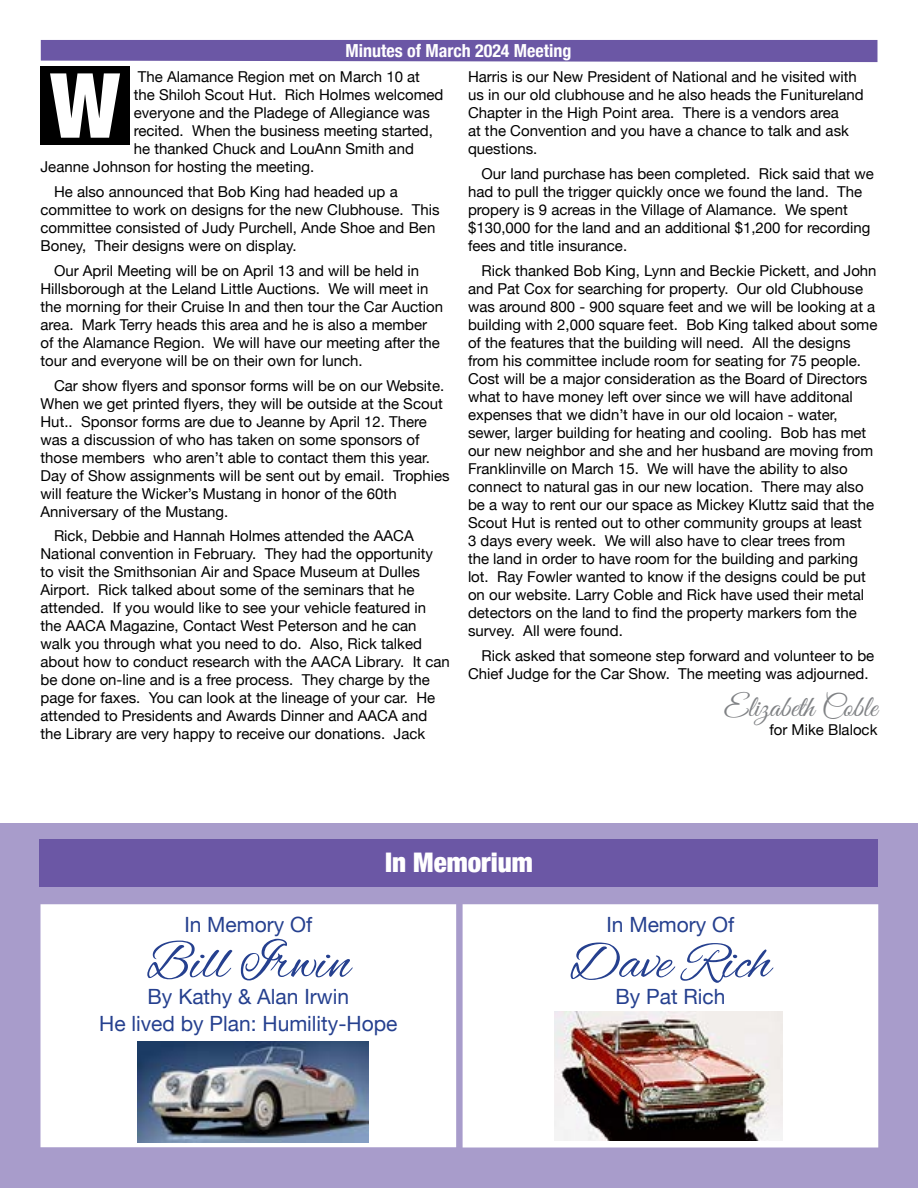
<style>
.page{position:relative;width:918px;height:1188px;background:#fff}
.page>*{position:absolute;margin:0;border:0;box-sizing:border-box;transform-origin:0 0}
.t1{font:900 condensed 90px "Helvetica Neue";color:#fff}
.t2{font:54px "Alex Brush";color:#25408f}
.t3{font:30px "Great Vibes";color:#808285}
.t4{font:900 condensed 27px "Helvetica Neue";color:#fff}
.t5{font:21px/27px "Helvetica Neue";color:#25408f;text-align:center}
.t6{font:700 condensed 18px "Helvetica Neue";color:#fff}
.t7{font:15px/18px "Helvetica Neue";color:#000}
</style>
<div class="page">
<div style="left:0;top:824px;width:918px;height:364px;background:#a89ccb"></div>
<div style="left:39px;top:840px;width:839px;height:47px;background:#6b57a5"></div>
<div style="left:41px;top:40px;width:837px;height:22px;background:#6b57a5"></div>
<div style="left:40px;top:66px;width:90px;height:79px;background:#000"></div>
<div style="left:463px;top:905px;width:415px;height:242px;background:#fff"></div>
<div style="left:463px;top:904px;width:415px;height:244px;border:2px solid #fff"></div>
<div style="left:41px;top:905px;width:414px;height:242px;background:#fff"></div>
<div style="left:40px;top:904px;width:416px;height:243px;border:2px solid #fff"></div>
<img style="left:137px;top:1041px;width:231px;height:102px">
<img style="left:555px;top:1011px;width:228px;height:130px">
<p class="t6" style="left:346px;top:36px;width:228px">Minutes of March 2024 Meeting</p>
<p class="t7" style="left:138px;top:69px;width:284px">The Alamance Region met on March 10 at</p>
<p class="t7" style="left:134px;top:87px;width:311px">the Shiloh Scout Hut. Rich Holmes welcomed</p>
<p class="t7" style="left:134px;top:105px;width:298px">everyone and the Pladege of Allegiance was</p>
<p class="t7" style="left:134px;top:123px;width:301px">recited. When the business meeting started,</p>
<p class="t7" style="left:134px;top:141px;width:282px">he thanked Chuck and LouAnn Smith and</p>
<p class="t7" style="left:40px;top:159px;width:275px">Jeanne Johnson for hosting the meeting.</p>
<p class="t7" style="left:40px;top:184px;width:401px;text-indent:14px">He also announced that Bob King had headed up a committee to work on designs for the new Clubhouse. This committee consisted of Judy Purchell, Ande Shoe and Ben Boney, Their designs were on display.</p>
<p class="t7" style="left:40px;top:262px;width:404px;text-indent:14px">Our April Meeting will be on April 13 and will be held in Hillsborough at the Leland Little Auctions. We will meet in the morning for their Cruise In and then tour the Car Auction area. Mark Terry heads this area and he is also a member of the Alamance Region. We will have our meeting after the tour and everyone will be on their own for lunch.</p>
<p class="t7" style="left:40px;top:377px;width:411px;text-indent:14px">Car show flyers and sponsor forms will be on our Website.<br>When we get printed flyers, they will be outside at the Scout Hut.. Sponsor forms are due to Jeanne by April 12. There was a discussion of who has taken on some sponsors of those members who aren’t able to contact them this year.<br>Day of Show assignments will be sent out by email. Trophies will feature the Wicker’s Mustang in honor of the 60th Anniversary of the Mustang.</p>
<p class="t7" style="left:40px;top:528px;width:411px;text-indent:14px">Rick, Debbie and Hannah Holmes attended the AACA National convention in February. They had the opportunity to visit the Smithsonian Air and Space Museum at Dulles Airport. Rick talked about some of the seminars that he attended. If you would like to see your vehicle featured in the AACA Magazine, Contact West Peterson and he can walk you through what you need to do. Also, Rick talked about how to conduct research with the AACA Library. It can be done on-line and is a free process. They charge by the page for faxes. You can look at the lineage of your car. He attended to Presidents and Awards Dinner and AACA and the Library are very happy to receive our donations. Jack</p>
<p class="t7" style="left:468px;top:69px;width:397px">Harris is our New President of National and he visited with us in our old clubhouse and he also heads the Funitureland Chapter in the High Point area. There is a vendors area<br>at the Convention and you have a chance to talk and ask questions.</p>
<p class="t7" style="left:468px;top:166px;width:407px;text-indent:14px">Our land purchase has been completed. Rick said that we had to pull the trigger quickly once we found the land. The propery is 9 acreas in the Village of Alamance. We spent $130,000 for the land and an additional $1,200 for recording fees and title insurance.</p>
<p class="t7" style="left:468px;top:262px;width:411px;text-indent:14px">Rick thanked Bob King, Lynn and Beckie Pickett, and John and Pat Cox for searching for property. Our old Clubhouse was around 800 - 900 square feet and we will be looking at a building with 2,000 square feet. Bob King talked about some of the features that the building will need. All the designs from his committee include room for seating for 75 people.<br>Cost will be a major consideration as the Board of Directors what to have money left over since we will have additonal expenses that we didn’t have in our old locaion - water, sewer, larger building for heating and cooling. Bob has met our new neighbor and she and her husband are moving from Franklinville on March 15. We will have the ability to also connect to natural gas in our new location. There may also be a way to rent our our space as Mickey Kluttz said that the Scout Hut is rented out to other community groups at least<br>3 days every week. We will also have to clear trees from<br>the land in order to have room for the building and parking lot. Ray Fowler wanted to know if the designs could be put on our website. Larry Coble and Rick have used their metal detectors on the land to find the property markers fom the survey. All were found.</p>
<p class="t7" style="left:468px;top:647px;width:408px;text-indent:14px">Rick asked that someone step forward and volunteer to be<br>Chief Judge for the Car Show. The meeting was adjourned.</p>
<h1 class="t1" style="left:50px;top:32px;width:72px">W</h1>
<h3 class="t3" style="left:724px;top:690px;width:155px">Elizabeth Coble</h3>
<p class="t7" style="left:769px;top:721px;width:110px">for Mike Blalock</p>
<h3 class="t4" style="left:385px;top:840px;width:149px">In Memorium</h3>
<h3 class="t5" style="left:184px;top:912px;width:129px">In Memory Of</h3>
<h2 class="t2" style="left:146px;top:932px;width:205px">Bill Irwin</h2>
<h3 class="t5" style="left:99px;top:984px;width:300px">By Kathy &amp; Alan Irwin<br>He lived by Plan: Humility-Hope</h3>
<h3 class="t5" style="left:606px;top:912px;width:129px">In Memory Of</h3>
<h2 class="t2" style="left:570px;top:932px;width:203px">Dave Rich</h2>
<h3 class="t5" style="left:615px;top:984px;width:112px">By Pat Rich</h3>
</div>
